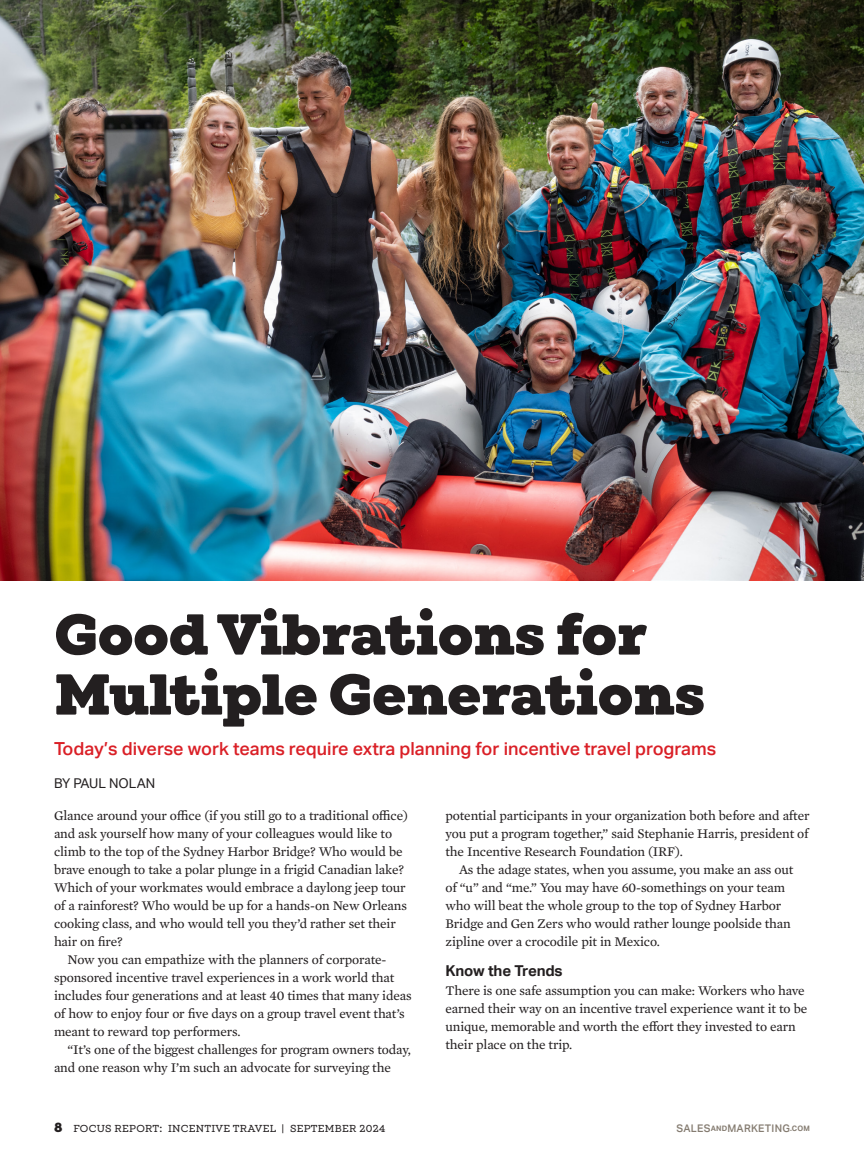
<style>
.page{position:relative;width:864px;height:1161px;background:#fff}
.page>*{position:absolute;margin:0;border:0;box-sizing:border-box;transform-origin:0 0}
.Department_head_-_Wi{font:900 58.5px/60px "Winden";letter-spacing:-.01em;color:#231f20}
.SMM_dept_main_subhea{font:500 18px "Aktiv Grotesk";color:#da1f26}
.SMM_Sans_Subhead_10{font:700 15px "Aktiv Grotesk";letter-spacing:-.01em;color:#231f20}
.SMM_SerifBody{font:13.5px/18px "Mercury Text G2";letter-spacing:-.01em;color:#231f20}
.SMM_SerifBodyFirstGr{font:13.5px/18px "Mercury Text G2";letter-spacing:-.01em;color:#231f20}
.SMM_Serif_Body_after{font:13.5px/18px "Mercury Text G2";letter-spacing:-.01em;color:#231f20}
.SMM_Byline__SA{font:13.5px "Aktiv Grotesk";color:#231f20}
.t1{font:500 10.5px "Winden";letter-spacing:.025em;color:#231f20}
.t2{font:500 10.5px "Aktiv Grotesk";letter-spacing:.025em;color:#857c71}
.s1{font-weight:900;font-size:13.5px}
.s2{font-weight:700;font-size:7.5px}
</style>
<div class="page">
<img style="left:0;top:0;width:864px;height:580px">
<p class="Department_head_-_Wi" style="left:54px;top:604px;width:653px">Good Vibrations for<br>Multiple Generations</p>
<p class="SMM_dept_main_subhea" style="left:54px;top:738px;width:664px">Today’s diverse work teams require extra planning for incentive travel programs</p>
<p class="SMM_Byline__SA" style="left:54px;top:776px;width:103px">BY PAUL NOLAN</p>
<p class="SMM_SerifBodyFirstGr" style="left:54px;top:805px;width:356px">Glance around your office (if you still go to a traditional office) and ask yourself how many of your colleagues would like to climb to the top of the Sydney Harbor Bridge? Who would be brave enough to take a polar plunge in a frigid Canadian lake?<br>Which of your workmates would embrace a daylong jeep tour of a rainforest? Who would be up for a hands-on New Orleans cooking class, and who would tell you they’d rather set their hair on fire?</p>
<p class="SMM_SerifBody" style="left:54px;top:949px;width:359px;text-indent:14px">Now you can empathize with the planners of corporate&shy;sponsored incentive travel experiences in a work world that includes four generations and at least 40 times that many ideas of how to enjoy four or five days on a group travel event that’s meant to reward top performers.</p>
<p class="SMM_SerifBody" style="left:54px;top:1039px;width:359px;text-indent:14px">“It’s one of the biggest challenges for program owners today, and one reason why I’m such an advocate for surveying the</p>
<p class="SMM_SerifBody" style="left:446px;top:805px;width:366px;text-align:justify">potential participants in your organization both before and after you put a program together,” said Stephanie Harris, president of the Incentive Research Foundation (IRF).</p>
<p class="SMM_SerifBody" style="left:446px;top:859px;width:350px;text-indent:14px">As the adage states, when you assume, you make an ass out of “u” and “me.” You may have 60-somethings on your team who will beat the whole group to the top of Sydney Harbor Bridge and Gen Zers who would rather lounge poolside than zipline over a crocodile pit in Mexico.</p>
<p class="SMM_Sans_Subhead_10" style="left:446px;top:962px;width:119px">Know the Trends</p>
<p class="SMM_Serif_Body_after" style="left:446px;top:981px;width:363px">There is one safe assumption you can make: Workers who have earned their way on an incentive travel experience want it to be unique, memorable and worth the effort they invested to earn their place on the trip.</p>
<p class="t1" style="left:54px;top:1123px;width:333px"><span class="s1">8</span> FOCUS REPORT: INCENTIVE TRAVEL | SEPTEMBER 2024</p>
<p class="t2" style="left:676px;top:1123px;width:135px">SALES<span class="s2">AND</span>MARKETING<span class="s2">.COM</span></p>
</div>
